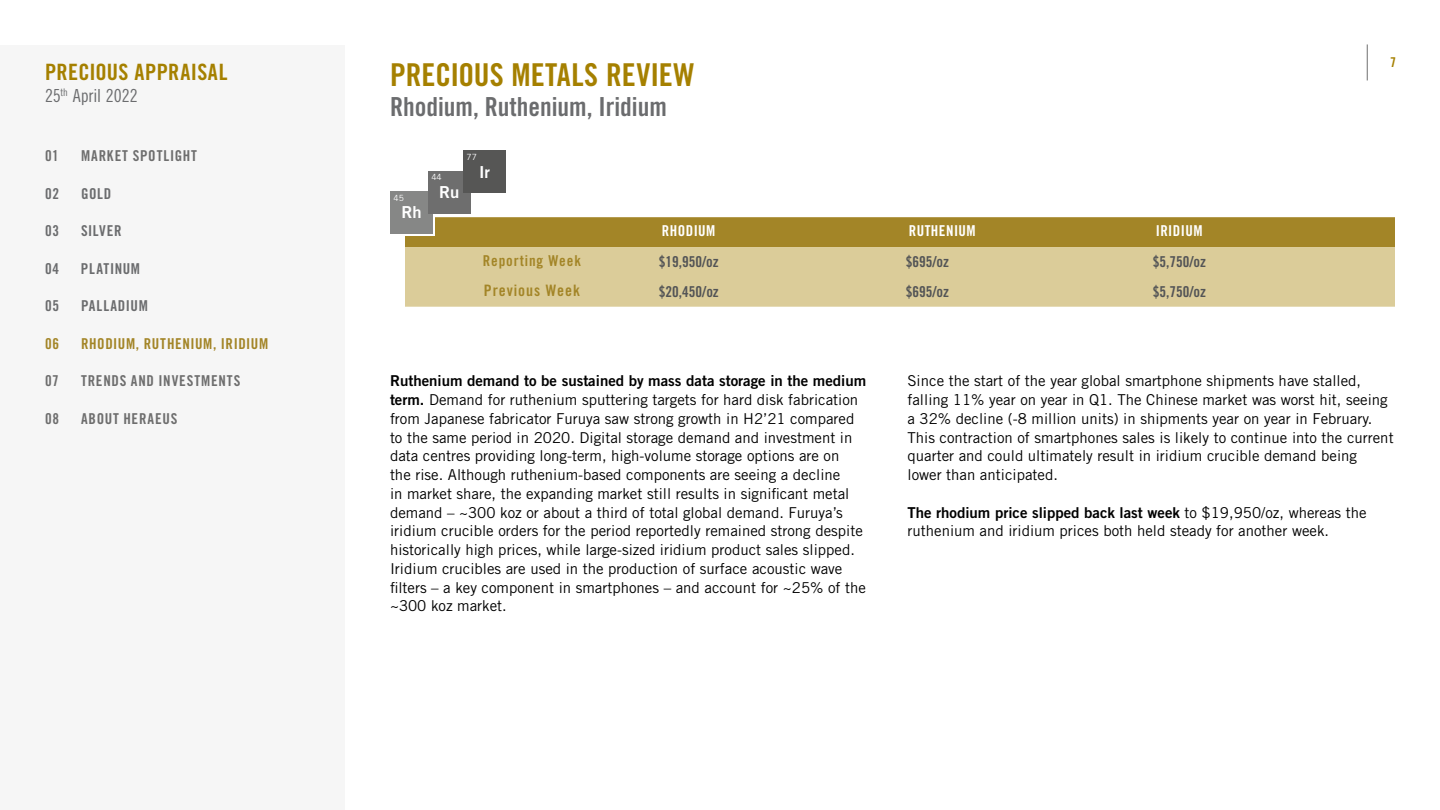
<style>
.page{position:relative;width:1440px;height:810px;background:#fff}
.page>*{position:absolute;margin:0;border:0;box-sizing:border-box;transform-origin:0 0}
.t1{font:31.5px "Trade Gothic LT Std Bd Cn 20";color:#a58000}
.t2{font:26.25px "Trade Gothic LT Std Bd Cn 20";color:#6b6c6e}
.t3{font:22.5px "Trade Gothic LT Std Bd Cn 20";letter-spacing:.015em;color:#a58000}
.t4{font:18px "Trade Gothic LT Std Cn 18";letter-spacing:-.005em;color:#6b6c6e}
.t5{font:16.5px "Trade Gothic LT Std Bd 2";color:#fff}
.t6{font:15.75px "Trade Gothic LT Std Bd Cn 20";letter-spacing:.06em;color:#a38527}
.t7{font:15px/18.8px "Trade Gothic LT Std";color:#000}
.t8{font:15px "Trade Gothic LT Std Bd 2";color:#000}
.t9{font:15px "Trade Gothic LT Std Bd Cn 20";letter-spacing:.055em;color:#6e6e6e}
.t10{font:15px "Trade Gothic LT Std Bd Cn 20";color:#535456}
.t11{font:15px "Trade Gothic LT Std Bd Cn 20";letter-spacing:.045em;color:#a38527}
.t12{font:15px "Trade Gothic LT Std Bd Cn 20";letter-spacing:.05em;color:#6b6c6e}
.t13{font:15px "Trade Gothic LT Std Bd Cn 20";letter-spacing:.03em;color:#fff}
.t14{font:13.5px "Trade Gothic LT Std Bd Cn 20";color:#a58000}
.t15{font:8.48px "Trade Gothic LT Std";color:#fff}
.s1{font-family:"Trade Gothic LT Std Bd 2"}
.s2{font-family:"Trade Gothic LT Std"}
</style>
<div class="page">
<hr style="left:1367px;top:44px;width:1px;height:36px;background:#6e6e6e">
<div style="left:405px;top:217px;width:990px;height:30px;background:#a38527"></div>
<div style="left:405px;top:247px;width:990px;height:60px;background:#dbcc99"></div>
<div style="left:0;top:45px;width:345px;height:765px;background:#f6f6f6"></div>
<div style="left:392px;top:193px;width:43px;height:43px;background:#fff"></div>
<div style="left:390px;top:191px;width:43px;height:43px;background:#868786"></div>
<div style="left:428px;top:171px;width:43px;height:42px;background:#6e6e6e"></div>
<div style="left:463px;top:150px;width:43px;height:43px;background:#565655"></div>
<h3 class="t3" style="left:45px;top:58px;width:184px">PRECIOUS APPRAISAL</h3>
<p class="t4" style="left:45px;top:85px;width:94px">25<sup>th</sup> April 2022</p>
<p class="t9" style="left:45px;top:147px;width:15px">01</p>
<p class="t9" style="left:81px;top:147px;width:117px">MARKET SPOTLIGHT</p>
<p class="t12" style="left:45px;top:184px;width:16px">02</p>
<p class="t12" style="left:81px;top:184px;width:32px">GOLD</p>
<p class="t12" style="left:45px;top:222px;width:16px">03</p>
<p class="t12" style="left:81px;top:222px;width:42px">SILVER</p>
<p class="t12" style="left:45px;top:259px;width:16px">04</p>
<p class="t12" style="left:81px;top:259px;width:61px">PLATINUM</p>
<p class="t12" style="left:45px;top:297px;width:16px">05</p>
<p class="t12" style="left:81px;top:297px;width:68px">PALLADIUM</p>
<p class="t11" style="left:45px;top:334px;width:16px">06</p>
<p class="t11" style="left:81px;top:334px;width:189px">RHODIUM, RUTHENIUM, IRIDIUM</p>
<p class="t9" style="left:45px;top:372px;width:15px">07</p>
<p class="t9" style="left:81px;top:372px;width:161px">TRENDS AND INVESTMENTS</p>
<p class="t9" style="left:45px;top:409px;width:16px">08</p>
<p class="t9" style="left:81px;top:409px;width:98px">ABOUT HERAEUS</p>
<h1 class="t1" style="left:390px;top:56px;width:306px">PRECIOUS METALS REVIEW</h1>
<h2 class="t2" style="left:390px;top:91px;width:278px">Rhodium, Ruthenium, Iridium</h2>
<p class="t15" style="left:394px;top:193px;width:12px">45</p>
<p class="t5" style="left:401px;top:202px;width:22px">Rh</p>
<p class="t15" style="left:431px;top:172px;width:12px">44</p>
<p class="t5" style="left:439px;top:182px;width:22px">Ru</p>
<p class="t15" style="left:467px;top:152px;width:12px">77</p>
<p class="t5" style="left:479px;top:162px;width:13px">Ir</p>
<p class="t13" style="left:662px;top:222px;width:55px">RHODIUM</p>
<p class="t13" style="left:909px;top:222px;width:68px">RUTHENIUM</p>
<p class="t13" style="left:1156px;top:222px;width:48px">IRIDIUM</p>
<p class="t11" style="left:483px;top:252px;width:100px">Reporting Week</p>
<p class="t10" style="left:659px;top:253px;width:61px">$19,950/oz</p>
<p class="t10" style="left:906px;top:253px;width:45px">$695/oz</p>
<p class="t10" style="left:1153px;top:253px;width:55px">$5,750/oz</p>
<p class="t6" style="left:484px;top:281px;width:98px">Previous Week</p>
<p class="t10" style="left:659px;top:283px;width:61px">$20,450/oz</p>
<p class="t10" style="left:906px;top:283px;width:45px">$695/oz</p>
<p class="t10" style="left:1153px;top:283px;width:55px">$5,750/oz</p>
<p class="t14" style="left:1390px;top:54px;width:7px">7</p>
<p class="t8" style="left:390px;top:372px;width:478px">Ruthenium demand to be sustained by mass data storage in the medium</p>
<p class="t7" style="left:390px;top:390px;width:477px"><span class="s1">term.</span> Demand for ruthenium sputtering targets for hard disk fabrication from Japanese fabricator Furuya saw strong growth in H2’21 compared to the same period in 2020. Digital storage demand and investment in data centres providing long-term, high-volume storage options are on<br>the rise. Although ruthenium-based components are seeing a decline<br>in market share, the expanding market still results in significant metal demand – ~300 koz or about a third of total global demand. Furuya’s iridium crucible orders for the period reportedly remained strong despite historically high prices, while large-sized iridium product sales slipped.<br>Iridium crucibles are used in the production of surface acoustic wave filters – a key component in smartphones – and account for ~25% of the ~300 koz market.</p>
<p class="t7" style="left:908px;top:371px;width:488px">Since the start of the year global smartphone shipments have stalled, falling 11% year on year in Q1. The Chinese market was worst hit, seeing a 32% decline (-8 million units) in shipments year on year in February.<br>This contraction of smartphones sales is likely to continue into the current quarter and could ultimately result in iridium crucible demand being lower than anticipated.</p>
<p class="t8" style="left:908px;top:503px;width:461px">The rhodium price slipped back last week <span class="s2">to $19,950/oz, whereas the</span></p>
<p class="t7" style="left:908px;top:521px;width:423px">ruthenium and iridium prices both held steady for another week.</p>
</div>
